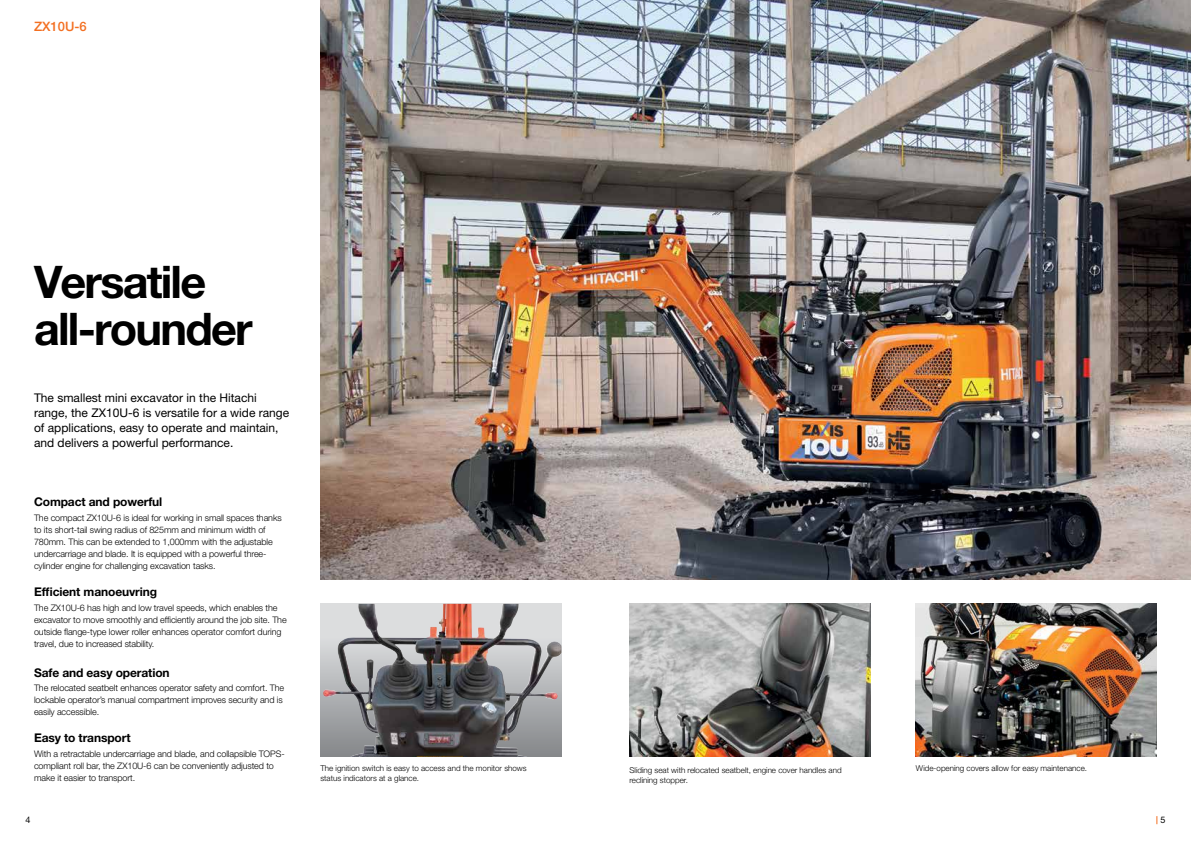
<style>
.page{position:relative;width:1191px;height:842px;background:#fff}
.page>*{position:absolute;margin:0;border:0;box-sizing:border-box;transform-origin:0 0}
.t1{font:700 45px/47px "Helvetica Neue LT Pro";letter-spacing:-.04em;color:#000}
.t2{font:500 13px "Helvetica Neue LT Pro";color:#f36f21}
.t3{font:12px/15px "Helvetica Neue LT Pro";color:#000}
.t4{font:700 12px "Helvetica Neue LT Pro";letter-spacing:-.01em;color:#000}
.t5{font:300 9px/12px "Helvetica Neue LT Pro";letter-spacing:-.01em;color:#000}
.t6{font:9px "Helvetica Neue LT Pro";color:#000}
.t7{font:300 8px/10px "Helvetica Neue LT Pro";color:#000}
.t8{font:300 8px "Helvetica Neue";color:#000}
</style>
<div class="page">
<img style="left:320px;top:0;width:871px;height:580px">
<img style="left:629px;top:604px;width:241px;height:153px">
<img style="left:916px;top:604px;width:241px;height:153px">
<svg style="left:320px;top:604px;width:241px;height:153px;background:#b2b1b3"></svg>
<img style="left:323px;top:604px;width:223px;height:153px">
<h2 class="t2" style="left:34px;top:18px;width:54px">ZX10U-6</h2>
<h1 class="t1" style="left:34px;top:257px;width:220px">Versatile all‑rounder</h1>
<h3 class="t3" style="left:34px;top:390px;width:257px">The smallest mini excavator in the Hitachi range, the ZX10U-6 is versatile for a wide range of applications, easy to operate and maintain, and delivers a powerful performance.</h3>
<h3 class="t4" style="left:34px;top:495px;width:130px">Compact and powerful</h3>
<p class="t5" style="left:34px;top:512px;width:249px">The compact ZX10U-6 is ideal for working in small spaces thanks to its short-tail swing radius of 825mm and minimum width of 780mm. This can be extended to 1,000mm with the adjustable undercarriage and blade. It is equipped with a powerful three&shy;cylinder engine for challenging excavation tasks.</p>
<h3 class="t4" style="left:34px;top:584px;width:125px">Efficient manoeuvring</h3>
<p class="t5" style="left:34px;top:601px;width:254px">The ZX10U-6 has high and low travel speeds, which enables the excavator to move smoothly and efficiently around the job site. The outside flange-type lower roller enhances operator comfort during travel, due to increased stability.</p>
<h3 class="t4" style="left:34px;top:665px;width:137px">Safe and easy operation</h3>
<p class="t5" style="left:34px;top:682px;width:252px">The relocated seatbelt enhances operator safety and comfort. The lockable operator’s manual compartment improves security and is easily accessible.</p>
<h3 class="t4" style="left:34px;top:731px;width:98px">Easy to transport</h3>
<p class="t5" style="left:34px;top:748px;width:252px">With a retractable undercarriage and blade, and collapsible TOPS&shy;compliant roll bar, the ZX10U-6 can be conveniently adjusted to make it easier to transport.</p>
<p class="t7" style="left:320px;top:763px;width:208px">The ignition switch is easy to access and the monitor shows status indicators at a glance.</p>
<p class="t8" style="left:629px;top:764px;width:214px">Sliding seat with relocated seatbelt, engine cover handles and</p>
<p class="t7" style="left:916px;top:763px;width:173px">Wide-opening covers allow for easy maintenance.</p>
<p class="t8" style="left:629px;top:774px;width:60px">reclining stopper.</p>
<p class="t6" style="left:25px;top:815px;width:7px">4</p>
<p class="t6" style="left:1160px;top:815px;width:7px">5</p>
</div>
